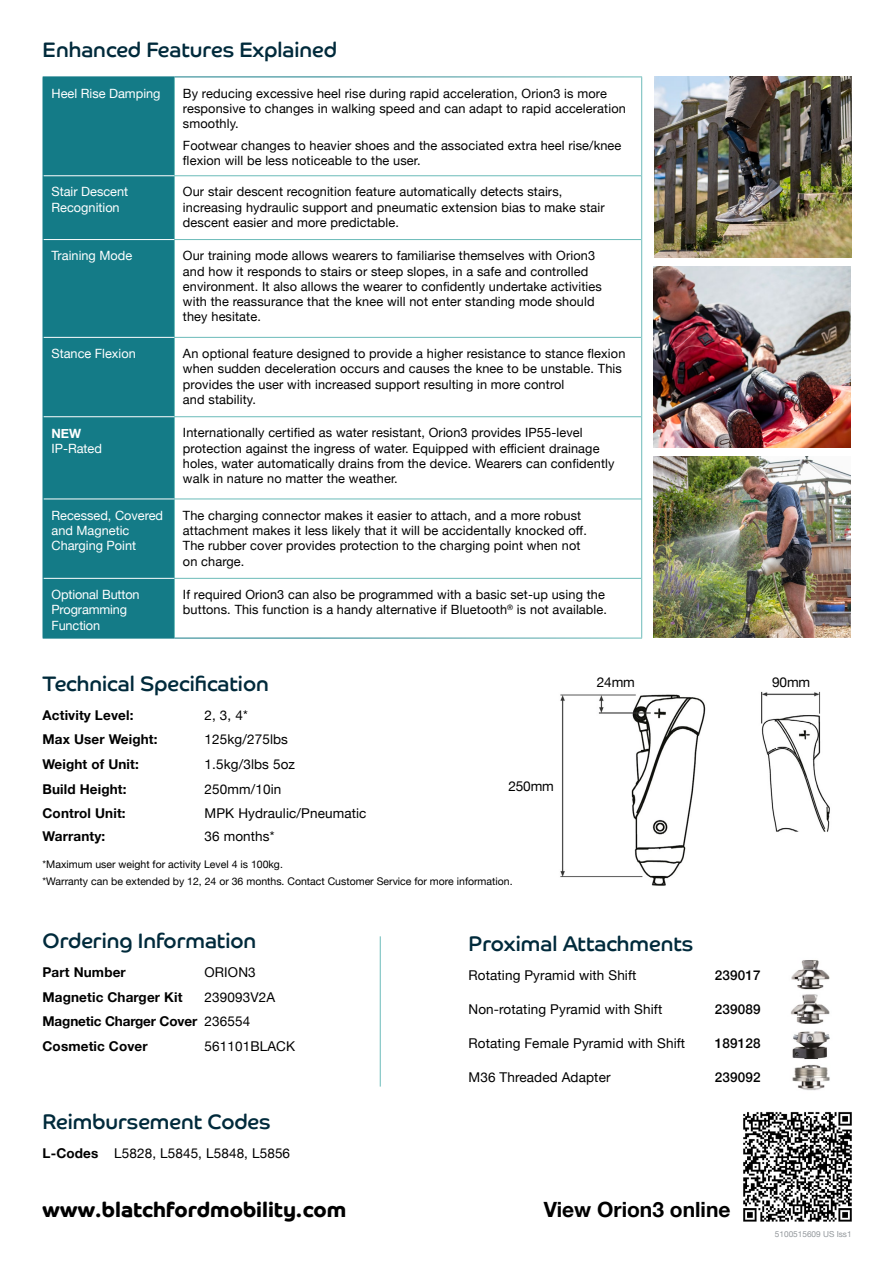
<style>
.page{position:relative;width:893px;height:1263px;background:#fff}
.page>*{position:absolute;margin:0;border:0;box-sizing:border-box;transform-origin:0 0}
.t1{font:21px "Co Headline";color:#002a3b}
.t2{font:700 21px "Co Headline";color:#000}
.t3{font:700 21px "Helvetica Neue";color:#000}
.t4{font:13.65px "Helvetica Neue";letter-spacing:-.01em;color:#000}
.t5{font:13.5px "Helvetica Neue";letter-spacing:.01em;color:#000}
.t6{font:700 13.5px "Helvetica Neue";letter-spacing:.01em;color:#000}
.t7{font:700 13.5px/24.8px "Helvetica Neue";letter-spacing:-.01em;color:#000}
.t8{font:500 13.5px "Helvetica Neue";letter-spacing:.01em;color:#000}
.t9{font:12.75px/15.3px "Helvetica Neue";letter-spacing:.01em;color:#000}
.t10{font:12.75px/15.3px "Helvetica Neue";color:#fff}
.t11{font:700 12.75px "Helvetica Neue";color:#fff}
.t12{font:10.5px/17.5px "Helvetica Neue";color:#000}
.t13{font:8.25px "Helvetica Neue";color:#93989c}
.s1{font-weight:400}
.s2{font-weight:700}
</style>
<div class="page">
<img style="left:792px;top:1064px;width:38px;height:27px">
<img style="left:792px;top:1031px;width:38px;height:29px">
<img style="left:791px;top:960px;width:39px;height:30px">
<img style="left:790px;top:994px;width:40px;height:30px">
<hr style="left:380px;top:936px;width:1px;height:150px;background:#6bbbb9">
<img style="left:653px;top:457px;width:197px;height:181px">
<img style="left:653px;top:267px;width:197px;height:181px">
<img style="left:655px;top:77px;width:197px;height:180px">
<div style="left:44px;top:78px;width:130px;height:560px;background:#147b87"></div>
<svg style="left:175px;top:176px;width:466px;height:462px"></svg>
<hr style="left:174px;top:175px;width:467px;height:1px;background:#6bbbb9">
<hr style="left:174px;top:239px;width:467px;height:1px;background:#6bbbb9">
<hr style="left:174px;top:337px;width:467px;height:1px;background:#6bbbb9">
<hr style="left:174px;top:578px;width:467px;height:1px;background:#6bbbb9">
<hr style="left:174px;top:416px;width:467px;height:1px;background:#6bbbb9">
<hr style="left:174px;top:77px;width:1px;height:98px;background:#6bbbb9">
<hr style="left:174px;top:176px;width:1px;height:63px;background:#6bbbb9">
<hr style="left:174px;top:240px;width:1px;height:97px;background:#6bbbb9">
<hr style="left:174px;top:338px;width:1px;height:78px;background:#6bbbb9">
<hr style="left:174px;top:417px;width:1px;height:82px;background:#6bbbb9">
<hr style="left:174px;top:499px;width:1px;height:79px;background:#6bbbb9">
<hr style="left:174px;top:579px;width:1px;height:59px;background:#6bbbb9">
<hr style="left:43px;top:175px;width:131px;height:1px;background:#fff">
<hr style="left:43px;top:239px;width:131px;height:1px;background:#fff">
<hr style="left:43px;top:337px;width:131px;height:1px;background:#fff">
<hr style="left:43px;top:416px;width:131px;height:1px;background:#fff">
<hr style="left:43px;top:499px;width:131px;height:1px;background:#fff">
<hr style="left:43px;top:578px;width:131px;height:1px;background:#fff">
<hr style="left:174px;top:499px;width:467px;height:1px;background:#6bbbb9">
<hr style="left:174px;top:77px;width:468px;height:1px;background:#fff">
<img style="left:743px;top:1112px;width:109px;height:110px">
<img style="left:560px;top:694px;width:146px;height:192px">
<img style="left:761px;top:691px;width:69px;height:141px">
<h1 class="t1" style="left:43px;top:37px;width:296px">Enhanced Features Explained</h1>
<p class="t10" style="left:52px;top:86px;width:111px">Heel Rise Damping</p>
<p class="t9" style="left:183px;top:86px;width:444px">By reducing excessive heel rise during rapid acceleration, Orion3 is more responsive to changes in walking speed and can adapt to rapid acceleration smoothly.</p>
<p class="t9" style="left:183px;top:138px;width:440px">Footwear changes to heavier shoes and the associated extra heel rise/knee flexion will be less noticeable to the user.</p>
<p class="t10" style="left:52px;top:185px;width:78px">Stair Descent<br>Recognition</p>
<p class="t9" style="left:183px;top:185px;width:423px">Our stair descent recognition feature automatically detects stairs, increasing hydraulic support and pneumatic extension bias to make stair descent easier and more predictable.</p>
<p class="t10" style="left:52px;top:249px;width:82px">Training Mode</p>
<p class="t9" style="left:183px;top:249px;width:420px">Our training mode allows wearers to familiarise themselves with Orion3 and how it responds to stairs or steep slopes, in a safe and controlled environment. It also allows the wearer to confidently undertake activities with the reassurance that the knee will not enter standing mode should they hesitate.</p>
<p class="t10" style="left:52px;top:347px;width:86px">Stance Flexion</p>
<p class="t9" style="left:183px;top:347px;width:444px">An optional feature designed to provide a higher resistance to stance flexion when sudden deceleration occurs and causes the knee to be unstable. This provides the user with increased support resulting in more control<br>and stability.</p>
<p class="t11" style="left:52px;top:423px;width:31px">NEW</p>
<p class="t10" style="left:52px;top:441px;width:52px">IP-Rated</p>
<p class="t9" style="left:183px;top:426px;width:433px">Internationally certified as water resistant, Orion3 provides IP55-level protection against the ingress of water. Equipped with efficient drainage holes, water automatically drains from the device. Wearers can confidently walk in nature no matter the weather.</p>
<p class="t10" style="left:52px;top:508px;width:113px">Recessed, Covered and Magnetic<br>Charging Point</p>
<p class="t9" style="left:183px;top:508px;width:405px">The charging connector makes it easier to attach, and a more robust attachment makes it less likely that it will be accidentally knocked off.<br>The rubber cover provides protection to the charging point when not on charge.</p>
<p class="t10" style="left:52px;top:587px;width:90px">Optional Button<br>Programming<br>Function</p>
<p class="t9" style="left:183px;top:587px;width:426px">If required Orion3 can also be programmed with a basic set-up using the buttons. This function is a handy alternative if Bluetooth<sup>®</sup> is not available.</p>
<h1 class="t1" style="left:43px;top:671px;width:228px">Technical Specification</h1>
<p class="t6" style="left:43px;top:704px;width:92px">Activity Level:</p>
<p class="t5" style="left:205px;top:705px;width:45px">2, 3, 4*</p>
<p class="t6" style="left:43px;top:729px;width:116px">Max User Weight:</p>
<p class="t5" style="left:205px;top:730px;width:85px">125kg/275lbs</p>
<p class="t6" style="left:43px;top:753px;width:98px">Weight of Unit:</p>
<p class="t5" style="left:205px;top:754px;width:92px">1.5kg/3lbs 5oz</p>
<p class="t6" style="left:43px;top:778px;width:86px">Build Height:</p>
<p class="t5" style="left:205px;top:779px;width:78px">250mm/10in</p>
<p class="t6" style="left:43px;top:803px;width:85px">Control Unit:</p>
<p class="t5" style="left:205px;top:804px;width:164px">MPK Hydraulic/Pneumatic</p>
<p class="t6" style="left:43px;top:826px;width:64px">Warranty:</p>
<p class="t5" style="left:205px;top:827px;width:72px">36 months*</p>
<p class="t12" style="left:43px;top:856px;width:472px">*Maximum user weight for activity Level 4 is 100kg.<br>*Warranty can be extended by 12, 24 or 36 months. Contact Customer Service for more information.</p>
<p class="t4" style="left:508px;top:777px;width:47px">250mm</p>
<p class="t4" style="left:597px;top:672px;width:40px">24mm</p>
<p class="t4" style="left:772px;top:672px;width:40px">90mm</p>
<h1 class="t1" style="left:43px;top:928px;width:215px">Ordering Information</h1>
<p class="t6" style="left:43px;top:961px;width:85px">Part Number</p>
<p class="t5" style="left:205px;top:962px;width:53px">ORION3</p>
<p class="t6" style="left:43px;top:986px;width:141px">Magnetic Charger Kit</p>
<p class="t7" style="left:43px;top:985px;width:234px;text-indent:162px"><span class="s1">239093V2A<br></span>Magnetic Charger Cover <span class="s1">236554<br></span>Cosmetic Cover</p>
<p class="t5" style="left:205px;top:1036px;width:92px">561101BLACK</p>
<h1 class="t1" style="left:43px;top:1109px;width:230px">Reimbursement Codes</h1>
<p class="t5" style="left:43px;top:1143px;width:249px"><span class="s2">L-Codes</span> L5828, L5845, L5848, L5856</p>
<h1 class="t2" style="left:43px;top:1197px;width:305px">www.blatchfordmobility.com</h1>
<h1 class="t1" style="left:468px;top:931px;width:226px">Proximal Attachments</h1>
<p class="t5" style="left:468px;top:965px;width:170px">Rotating Pyramid with Shift</p>
<p class="t8" style="left:715px;top:964px;width:47px">239017</p>
<p class="t5" style="left:468px;top:999px;width:195px">Non-rotating Pyramid with Shift</p>
<p class="t8" style="left:715px;top:998px;width:47px">239089</p>
<p class="t5" style="left:468px;top:1033px;width:218px">Rotating Female Pyramid with Shift</p>
<p class="t8" style="left:715px;top:1032px;width:47px">189128</p>
<p class="t5" style="left:468px;top:1067px;width:144px">M36 Threaded Adapter</p>
<p class="t8" style="left:715px;top:1066px;width:47px">239092</p>
<h1 class="t3" style="left:544px;top:1192px;width:188px">View Orion3 online</h1>
<p class="t13" style="left:775px;top:1228px;width:78px">5100515609 US Iss1</p>
</div>
